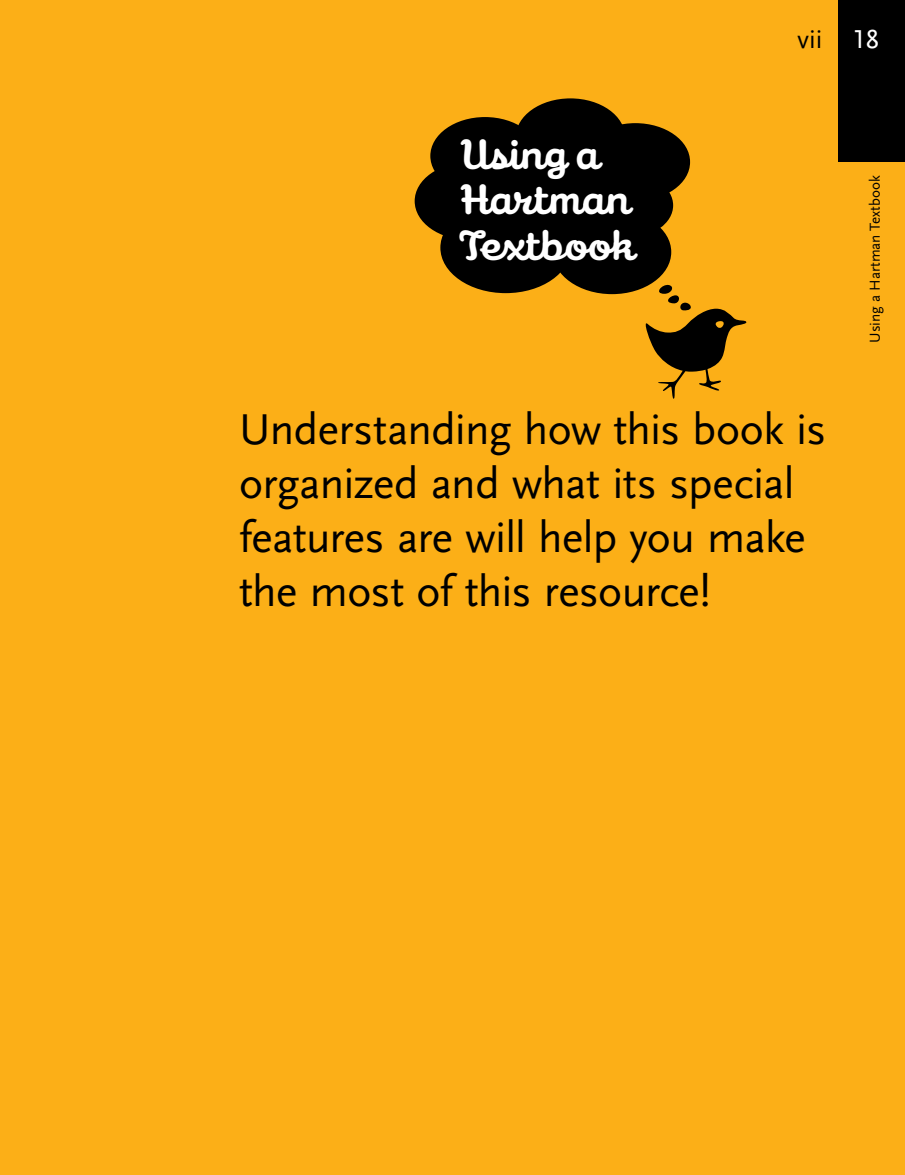
<style>
.page{position:relative;width:905px;height:1175px;background:#fff}
.page>*{position:absolute;margin:0;border:0;box-sizing:border-box;transform-origin:0 0}
.t1{font:45px/54px "Scala Sans OT";letter-spacing:-.015em;color:#000}
.t2{font:700 37.8px/45.3px "Galaxie Cassiopeia";color:#fff}
.t3{font:27px "Scala Sans OT";color:#000}
.t4{font:27px "Scala Sans OT";color:#fff}
.t5{font:15px "Scala Sans OT";color:#000}
</style>
<div class="page">
<div style="left:0;top:0;width:904px;height:1174px;background:#fcaf17"></div>
<svg style="left:642px;top:284px;width:105px;height:115px"></svg>
<div style="left:515px;top:98px;width:110px;height:78px;background:#000;border-radius:50%"></div>
<div style="left:580px;top:123px;width:110px;height:78px;background:#000;border-radius:50%"></div>
<div style="left:430px;top:117px;width:109px;height:78px;background:#000;border-radius:50%"></div>
<div style="left:414px;top:162px;width:110px;height:78px;background:#000;border-radius:50%"></div>
<div style="left:477px;top:173px;width:109px;height:78px;background:#000;border-radius:50%"></div>
<div style="left:511px;top:154px;width:92px;height:65px;background:#000;border-radius:50%"></div>
<div style="left:582px;top:173px;width:91px;height:65px;background:#000;border-radius:50%"></div>
<div style="left:552px;top:210px;width:119px;height:84px;background:#000;border-radius:50%"></div>
<div style="left:440px;top:202px;width:131px;height:91px;background:#000;border-radius:50%"></div>
<div style="left:838px;top:0;width:66px;height:161px;background:#000"></div>
<p class="t3" style="left:797px;top:25px;width:27px">vii</p>
<p class="t4" style="left:852px;top:25px;width:28px">18</p>
<p class="t2" style="left:460px;top:131px;width:179px">Using a<br>Hartman<br>Textbook</p>
<p class="t1" style="left:239px;top:403px;width:588px">Understanding how this book is organized and what its special features are will help you make the most of this resource!</p>
<p class="t5" style="left:867px;top:343px;width:169px;rotate:-90deg">Using a Hartman Textbook</p>
</div>
